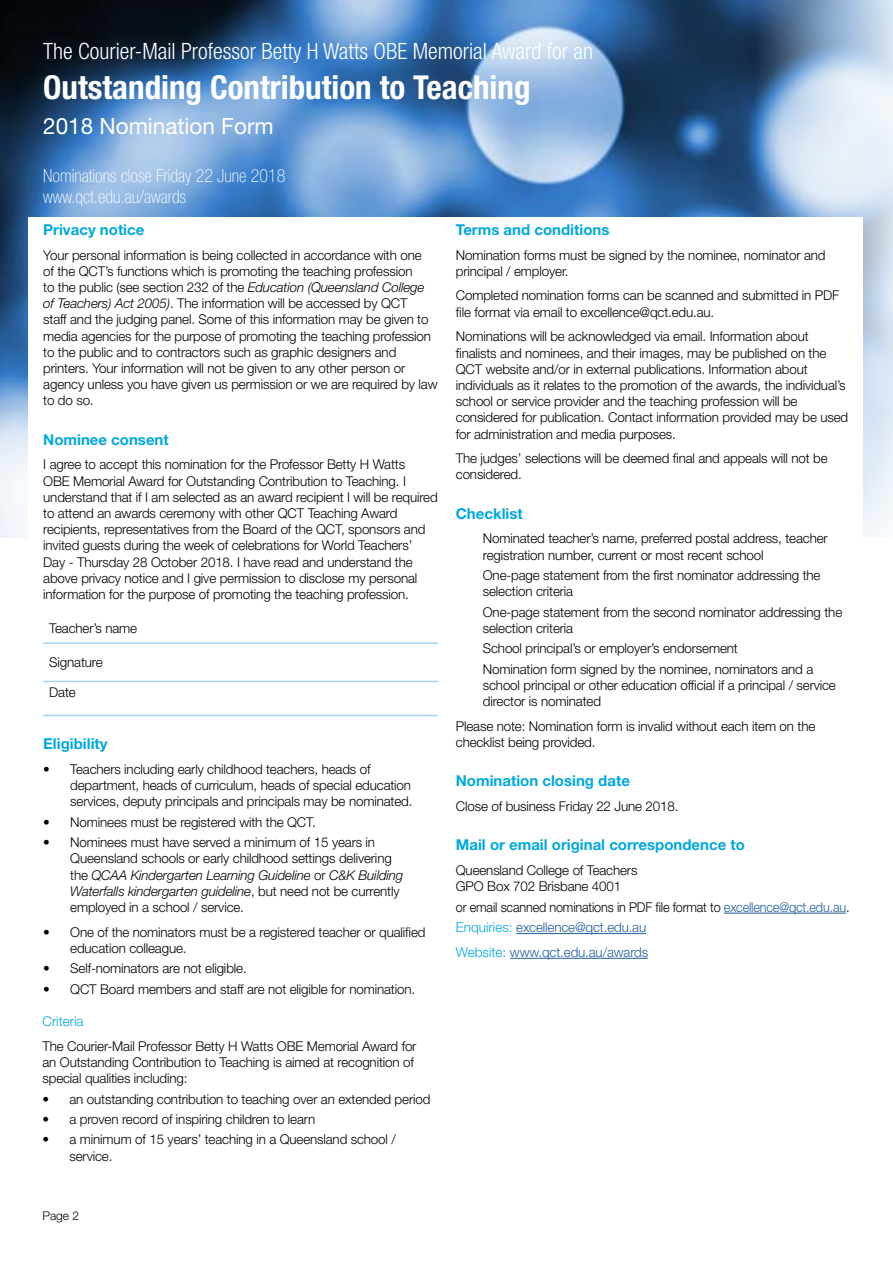
<style>
.page{position:relative;width:893px;height:1263px;background:#fff}
.page>*{position:absolute;margin:0;border:0;box-sizing:border-box;transform-origin:0 0}
.t1{font:700 condensed 33px "Helvetica Neue LT Std";color:#fff}
.t2{font:300 condensed 22.5px "Helvetica Neue LT Std";color:#fff}
.t3{font:22.5px "Helvetica Neue LT Std";color:#fff}
.t4{font:100 condensed 18px/21.6px "Helvetica Neue LT Std";color:#fff}
.t5{font:700 15px "Helvetica Neue LT Std";color:#00a8e0}
.t6{font:300 13.5px/16.2px "Helvetica Neue LT Std";letter-spacing:-.01em;color:#000}
.t7{font:300 13.5px/20.4px "Helvetica Neue LT Std";letter-spacing:-.01em;color:#000;scale:.94 1}
.t8{font:300 13.5px "Helvetica Neue LT Std";letter-spacing:-.01em;color:#215e9e}
.t9{font:300 13.5px "Helvetica Neue LT Std";color:#00a8e0}
.t10{font:300 12px "Helvetica Neue LT Std";color:#000}
.s1{font-style:italic}
.s2{color:#215e9e}
.s3{color:#00a8e0}
</style>
<div class="page">
<img style="left:0;top:0;width:893px;height:537px">
<div style="left:29px;top:217px;width:834px;height:576px;background:#fff"></div>
<hr style="left:43px;top:642px;width:395px;height:2px;background:#a7d4f0">
<hr style="left:43px;top:681px;width:395px;height:1px;background:#a7d4f0">
<hr style="left:43px;top:715px;width:395px;height:1px;background:#a7d4f0">
<hr style="left:724px;top:913px;width:122px;height:1px;background:#215e9e">
<hr style="left:516px;top:933px;width:130px;height:1px;background:#215e9e">
<hr style="left:510px;top:958px;width:138px;height:1px;background:#215e9e">
<h2 class="t2" style="left:43px;top:38px;width:551px">The Courier-Mail Professor Betty H Watts OBE Memorial Award for an</h2>
<h1 class="t1" style="left:43px;top:67px;width:489px">Outstanding Contribution to Teaching</h1>
<h2 class="t3" style="left:43px;top:113px;width:232px">2018 Nomination Form</h2>
<h3 class="t4" style="left:43px;top:164px;width:244px">Nominations close Friday 22 June 2018 www.qct.edu.au/awards</h3>
<p class="t5" style="left:43px;top:220px;width:103px">Privacy notice</p>
<p class="t6" style="left:43px;top:246px;width:396px">Your personal information is being collected in accordance with one<br>of the QCT’s functions which is promoting the teaching profession<br>to the public (see section 232 of the <span class="s1">Education (Queensland College of Teachers) Act 2005)</span>. The information will be accessed by QCT<br>staff and the judging panel. Some of this information may be given to media agencies for the purpose of promoting the teaching profession to the public and to contractors such as graphic designers and printers. Your information will not be given to any other person or agency unless you have given us permission or we are required by law to do so.</p>
<p class="t5" style="left:43px;top:430px;width:127px">Nominee consent</p>
<p class="t6" style="left:43px;top:456px;width:396px">I agree to accept this nomination for the Professor Betty H Watts<br>OBE Memorial Award for Outstanding Contribution to Teaching. I understand that if I am selected as an award recipient I will be required to attend an awards ceremony with other QCT Teaching Award recipients, representatives from the Board of the QCT, sponsors and invited guests during the week of celebrations for World Teachers’ Day - Thursday 28 October 2018. I have read and understand the above privacy notice and I give permission to disclose my personal information for the purpose of promoting the teaching profession.</p>
<p class="t6" style="left:49px;top:620px;width:89px">Teacher’s name</p>
<p class="t6" style="left:49px;top:654px;width:55px">Signature</p>
<p class="t6" style="left:49px;top:684px;width:28px">Date</p>
<p class="t5" style="left:456px;top:220px;width:155px">Terms and conditions</p>
<p class="t6" style="left:456px;top:246px;width:371px">Nomination forms must be signed by the nominee, nominator and principal / employer.</p>
<p class="t6" style="left:456px;top:287px;width:385px">Completed nomination forms can be scanned and submitted in PDF file format via email to excellence@qct.edu.au.</p>
<p class="t6" style="left:456px;top:328px;width:394px">Nominations will be acknowledged via email. Information about finalists and nominees, and their images, may be published on the QCT website and/or in external publications. Information about individuals as it relates to the promotion of the awards, the individual’s school or service provider and the teaching profession will be considered for publication. Contact information provided may be used for administration and media purposes.</p>
<p class="t6" style="left:456px;top:450px;width:373px">The judges’ selections will be deemed final and appeals will not be considered.</p>
<p class="t5" style="left:456px;top:504px;width:68px">Checklist</p>
<p class="t6" style="left:483px;top:530px;width:346px">Nominated teacher’s name, preferred postal address, teacher registration number, current or most recent school</p>
<p class="t6" style="left:483px;top:567px;width:339px">One-page statement from the first nominator addressing the selection criteria</p>
<p class="t6" style="left:483px;top:603px;width:361px">One-page statement from the second nominator addressing the selection criteria</p>
<p class="t6" style="left:483px;top:638px;width:332px;line-height:20.4px">School principal’s or employer’s endorsement<br>Nomination form signed by the nominee, nominators and a</p>
<p class="t6" style="left:483px;top:677px;width:354px">school principal or other education official if a principal / service director is nominated</p>
<p class="t6" style="left:456px;top:718px;width:361px">Please note: Nomination form is invalid without each item on the checklist being provided.</p>
<p class="t5" style="left:456px;top:772px;width:176px">Nomination closing date</p>
<p class="t6" style="left:456px;top:798px;width:224px">Close of business Friday 22 June 2018.</p>
<p class="t5" style="left:456px;top:836px;width:291px">Mail or email original correspondence to</p>
<p class="t6" style="left:456px;top:862px;width:183px">Queensland College of Teachers<br>GPO Box 702 Brisbane 4001</p>
<p class="t7" style="left:456px;top:896px;width:420px">or email scanned nominations in PDF file format to <span class="s2">excellence@qct.edu.au</span>.<br><span class="s3">Enquiries:</span> <span class="s2">excellence@qct.edu.au</span></p>
<p class="t8" style="left:456px;top:944px;width:194px"><span class="s3">Website:</span> www.qct.edu.au/awards</p>
<p class="t5" style="left:43px;top:734px;width:66px">Eligibility</p>
<p class="t6" style="left:70px;top:761px;width:344px;text-indent:-27px">• Teachers including early childhood teachers, heads of department, heads of curriculum, heads of special education services, deputy principals and principals may be nominated.</p>
<p class="t6" style="left:43px;top:813px;width:274px">• Nominees must be registered with the QCT.</p>
<p class="t6" style="left:70px;top:834px;width:335px;text-indent:-27px">• Nominees must have served a minimum of 15 years in Queensland schools or early childhood settings delivering the <span class="s1">QCAA Kindergarten Learning Guideline</span> or <span class="s1">C&amp;K Building Waterfalls kindergarten guideline</span>, but need not be currently employed in a school / service.</p>
<p class="t6" style="left:70px;top:923px;width:357px;text-indent:-27px">• One of the nominators must be a registered teacher or qualified education colleague.</p>
<p class="t6" style="left:43px;top:960px;width:205px">• Self-nominators are not eligible.</p>
<p class="t6" style="left:43px;top:980px;width:373px">• QCT Board members and staff are not eligible for nomination.</p>
<p class="t9" style="left:43px;top:1013px;width:43px">Criteria</p>
<p class="t6" style="left:43px;top:1037px;width:375px">The Courier-Mail Professor Betty H Watts OBE Memorial Award for an Outstanding Contribution to Teaching is aimed at recognition of special qualities including:</p>
<p class="t6" style="left:43px;top:1090px;width:389px">• an outstanding contribution to teaching over an extended period</p>
<p class="t6" style="left:43px;top:1111px;width:274px">• a proven record of inspiring children to learn</p>
<p class="t6" style="left:70px;top:1131px;width:328px;text-indent:-27px">• a minimum of 15 years’ teaching in a Queensland school / service.</p>
<p class="t10" style="left:43px;top:1208px;width:38px">Page 2</p>
</div>
